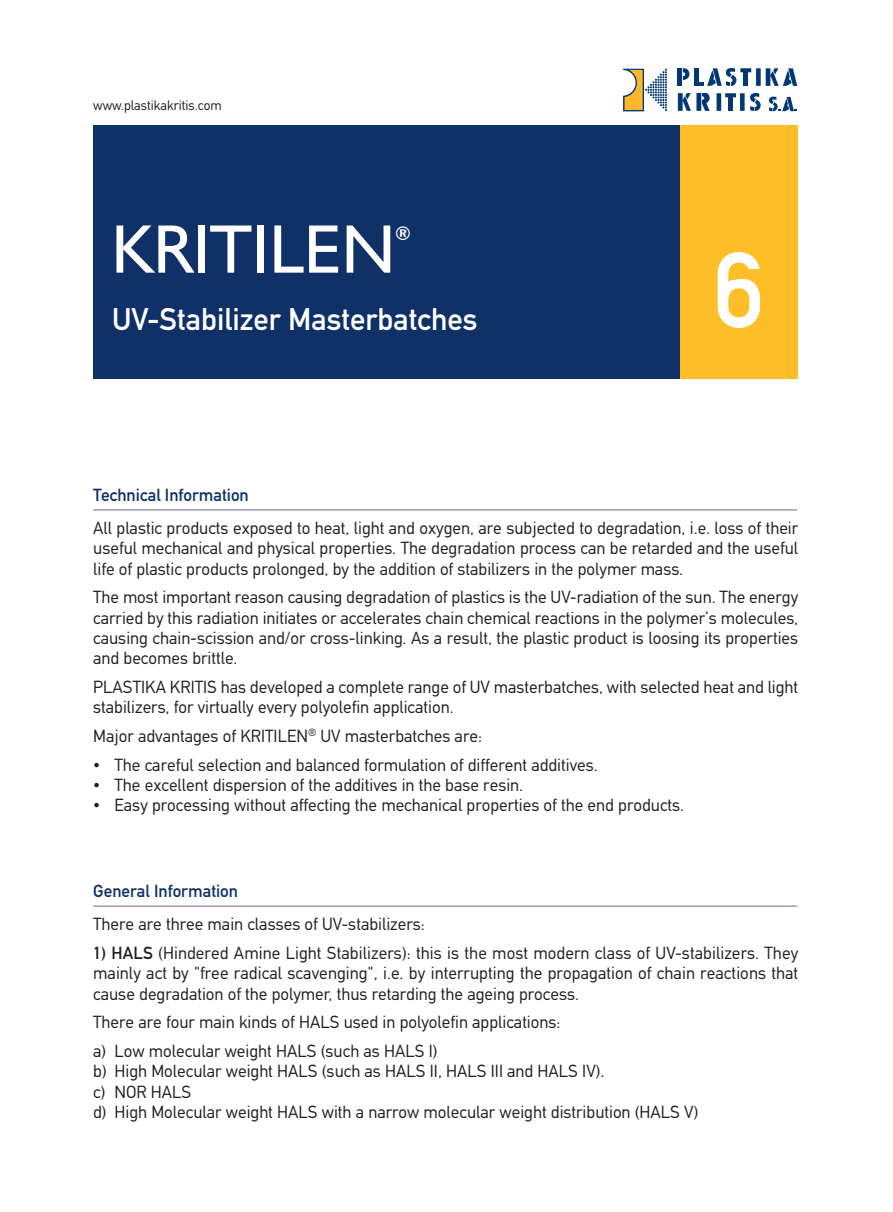
<style>
.page{position:relative;width:893px;height:1212px;background:#fff}
.page>*{position:absolute;margin:0;border:0;box-sizing:border-box;transform-origin:0 0}
.t1{font:105px "CF Din";color:#fff}
.t2{font:69px "AG Gillis B N Pln Normal";color:#fff}
.t3{font:30.75px "CF Din";color:#fff}
.t4{font:18.9px "AG Gillis B N Pln Bold";color:#fff}
.t5{font:17.25px/20.2px "CF Din";color:#231f20;text-align:justify}
.t6{font:17.25px "CF Din";color:#103167}
.t7{font:13.5px "CF Din";color:#231f20}
.s1{font-style:inherit}
</style>
<div class="page">
<div style="left:679px;top:125px;width:119px;height:253px;background:#fdbe28"></div>
<div style="left:93px;top:125px;width:586px;height:253px;background:#103167"></div>
<hr style="left:93px;top:509px;width:704px;height:1px;background:#767ba0">
<hr style="left:93px;top:905px;width:704px;height:2px;background:#767ba0">
<svg style="left:717px;top:93px;width:44px;height:18px"></svg>
<svg style="left:769px;top:97px;width:28px;height:14px"></svg>
<svg style="left:678px;top:93px;width:32px;height:18px"></svg>
<div style="left:694px;top:68px;width:5px;height:18px;background:#013775"></div>
<svg style="left:682px;top:68px;width:8px;height:12px"></svg>
<hr style="left:678px;top:68px;width:4px;height:18px;background:#013775">
<svg style="left:700px;top:68px;width:97px;height:18px"></svg>
<svg style="left:623px;top:69px;width:44px;height:42px"></svg>
<p class="t7" style="left:93px;top:100px;width:130px">www.plastikakritis.com</p>
<h2 class="t2" style="left:111px;top:209px;width:286px">KRITILEN</h2>
<p class="t4" style="left:395px;top:222px;width:17px">®</p>
<h3 class="t3" style="left:112px;top:309px;width:367px">UV-Stabilizer Μasterbatches</h3>
<p class="t6" style="left:93px;top:489px;width:157px">Technical Information</p>
<h1 class="t1" style="left:714px;top:253px;width:52px">6</h1>
<p class="t5" style="left:93px;top:520px;width:706px">All plastic products exposed to heat, light and oxygen, are subjected to degradation, i.e. loss of their useful mechanical and physical properties. The degradation process can be retarded and the useful life of plastic products prolonged, by the addition of stabilizers in the polymer mass.</p>
<p class="t5" style="left:93px;top:589px;width:706px">The most important reason causing degradation of plastics is the UV-radiation of the sun. The energy carried by this radiation initiates or accelerates chain chemical reactions in the polymer’s molecules, causing chain-scission and/or cross-linking. As a result, the plastic product is loosing its properties and becomes brittle.</p>
<p class="t5" style="left:93px;top:678px;width:706px">PLASTIKA KRITIS has developed a complete range of UV masterbatches, with selected heat and light stabilizers, for virtually every polyolefin application.</p>
<p class="t5" style="left:93px;top:727px;width:390px">Major advantages of KRITILEN<sup>®</sup> UV masterbatches are:</p>
<p class="t5" style="left:93px;top:756px;width:506px">• The careful selection and balanced formulation of different additives.</p>
<p class="t5" style="left:93px;top:776px;width:432px">• The excellent dispersion of the additives in the base resin.</p>
<p class="t5" style="left:93px;top:797px;width:592px">• Easy processing without affecting the mechanical properties of the end products.</p>
<p class="t6" style="left:93px;top:885px;width:146px">General Information</p>
<p class="t5" style="left:93px;top:916px;width:333px">There are three main classes of UV-stabilizers:</p>
<p class="t5" style="left:93px;top:945px;width:707px"><span class="s1">1) HALS</span> (Hindered Amine Light Stabilizers): this is the most modern class of UV-stabilizers. They mainly act by "free radical scavenging", i.e. by interrupting the propagation of chain reactions that cause degradation of the polymer, thus retarding the ageing process.</p>
<p class="t5" style="left:93px;top:1010px;width:469px;line-height:28.8px">There are four main kinds of HALS used in polyolefin applications: a) Low molecular weight HALS (such as HALS I)</p>
<p class="t5" style="left:93px;top:1063px;width:607px;text-align:left">b) High Molecular weight HALS (such as HALS II, HALS III and HALS IV).<br>c) NOR HALS<br>d) High Molecular weight HALS with a narrow molecular weight distribution (HALS V)</p>
</div>
